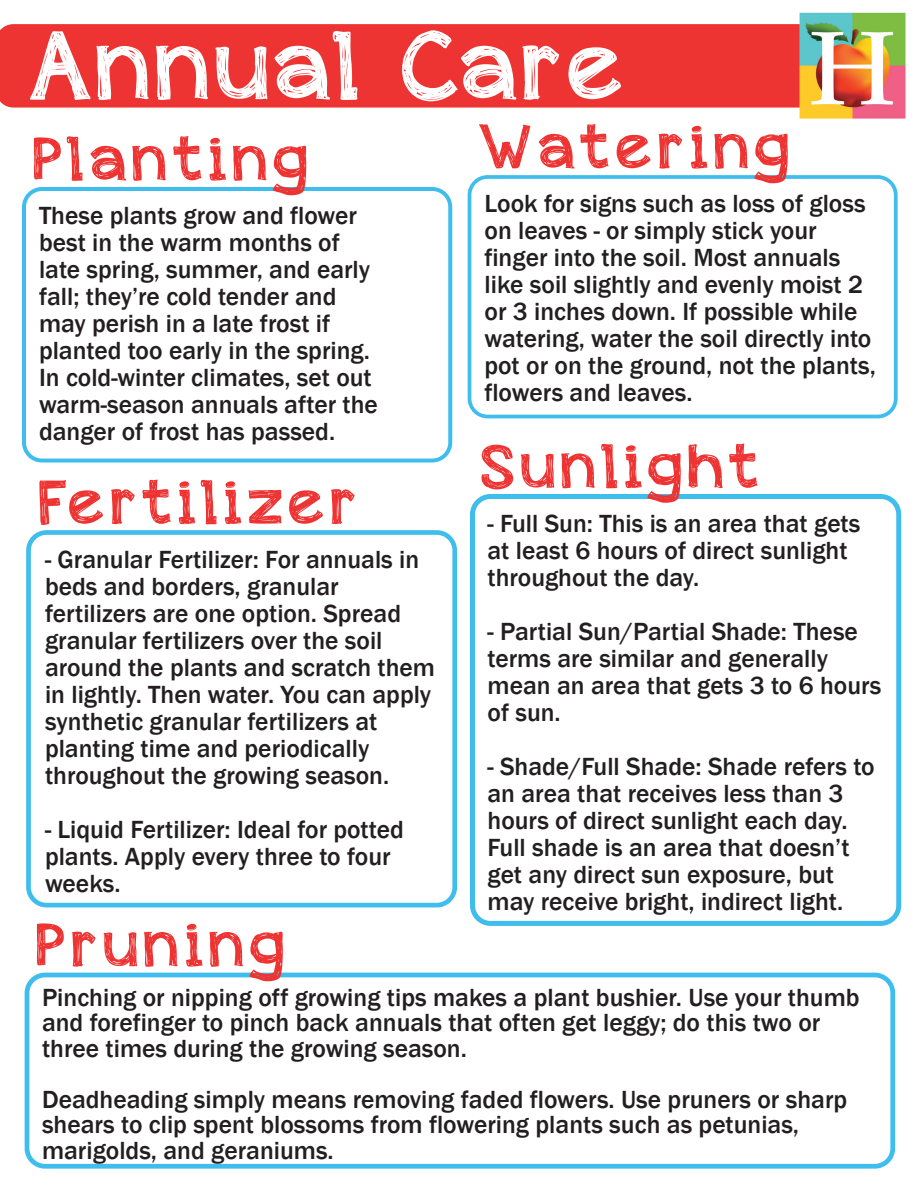
<style>
.page{position:relative;width:918px;height:1188px;background:#fff}
.page>*{position:absolute;margin:0;border:0;box-sizing:border-box;transform-origin:0 0}
.t1{font:97.5px "appleberry";letter-spacing:.06em;color:#fff}
.t2{font:62.85px "appleberry";letter-spacing:.105em;color:#ee3433}
.t3{font:500 25.5px/27px "Franklin Gothic";color:#231f20}
</style>
<div class="page">
<div style="left:0;top:24px;width:799px;height:84px;background:#ee3433"></div>
<div style="left:22px;top:187px;width:430px;height:276px;border:4px solid #3fbded;border-radius:18px"></div>
<div style="left:470px;top:494px;width:431px;height:432px;border:5px solid #3fbded;border-radius:18px"></div>
<div style="left:26px;top:530px;width:431px;height:377px;border:5px solid #3fbded;border-radius:18px"></div>
<div style="left:468px;top:175px;width:430px;height:243px;border:4px solid #3fbded;border-radius:18px"></div>
<div style="left:25px;top:973px;width:870px;height:196px;border:5px solid #3fbded;border-radius:18px"></div>
<img style="left:799px;top:12px;width:107px;height:107px">
<h1 class="t1" style="left:30px;top:-1px;width:594px">Annual Care</h1>
<h2 class="t2" style="left:33px;top:116px;width:276px">Planting</h2>
<p class="t3" style="left:39px;top:202px;width:340px">These plants grow and flower best in the warm months of late spring, summer, and early fall; they’re cold tender and may perish in a late frost if planted too early in the spring.<br>In cold-winter climates, set out warm-season annuals after the danger of frost has passed.</p>
<p class="t3" style="left:485px;top:190px;width:393px">Look for signs such as loss of gloss on leaves - or simply stick your finger into the soil. Most annuals like soil slightly and evenly moist 2 or 3 inches down. If possible while watering, water the soil directly into pot or on the ground, not the plants, flowers and leaves.</p>
<h2 class="t2" style="left:479px;top:104px;width:312px">Watering</h2>
<h2 class="t2" style="left:482px;top:423px;width:278px">Sunlight</h2>
<h2 class="t2" style="left:39px;top:459px;width:319px">Fertilizer</h2>
<p class="t3" style="left:45px;top:546px;width:392px">- Granular Fertilizer: For annuals in beds and borders, granular fertilizers are one option. Spread granular fertilizers over the soil around the plants and scratch them in lightly. Then water. You can apply synthetic granular fertilizers at planting time and periodically throughout the growing season.</p>
<p class="t3" style="left:45px;top:816px;width:360px">- Liquid Fertilizer: Ideal for potted plants. Apply every three to four weeks.</p>
<p class="t3" style="left:488px;top:510px;width:374px">- Full Sun: This is an area that gets at least 6 hours of direct sunlight throughout the day.</p>
<p class="t3" style="left:488px;top:618px;width:395px">- Partial Sun/Partial Shade: These terms are similar and generally mean an area that gets 3 to 6 hours of sun.</p>
<p class="t3" style="left:488px;top:753px;width:389px">- Shade/Full Shade: Shade refers to an area that receives less than 3 hours of direct sunlight each day.<br>Full shade is an area that doesn’t get any direct sun exposure, but may receive bright, indirect light.</p>
<h2 class="t2" style="left:36px;top:902px;width:249px">Pruning</h2>
<p class="t3" style="left:42px;top:985px;width:819px;line-height:25.5px">Pinching or nipping off growing tips makes a plant bushier. Use your thumb and forefinger to pinch back annuals that often get leggy; do this two or three times during the growing season.</p>
<p class="t3" style="left:42px;top:1087px;width:807px;line-height:25.5px">Deadheading simply means removing faded flowers. Use pruners or sharp shears to clip spent blossoms from flowering plants such as petunias, marigolds, and geraniums.</p>
</div>
